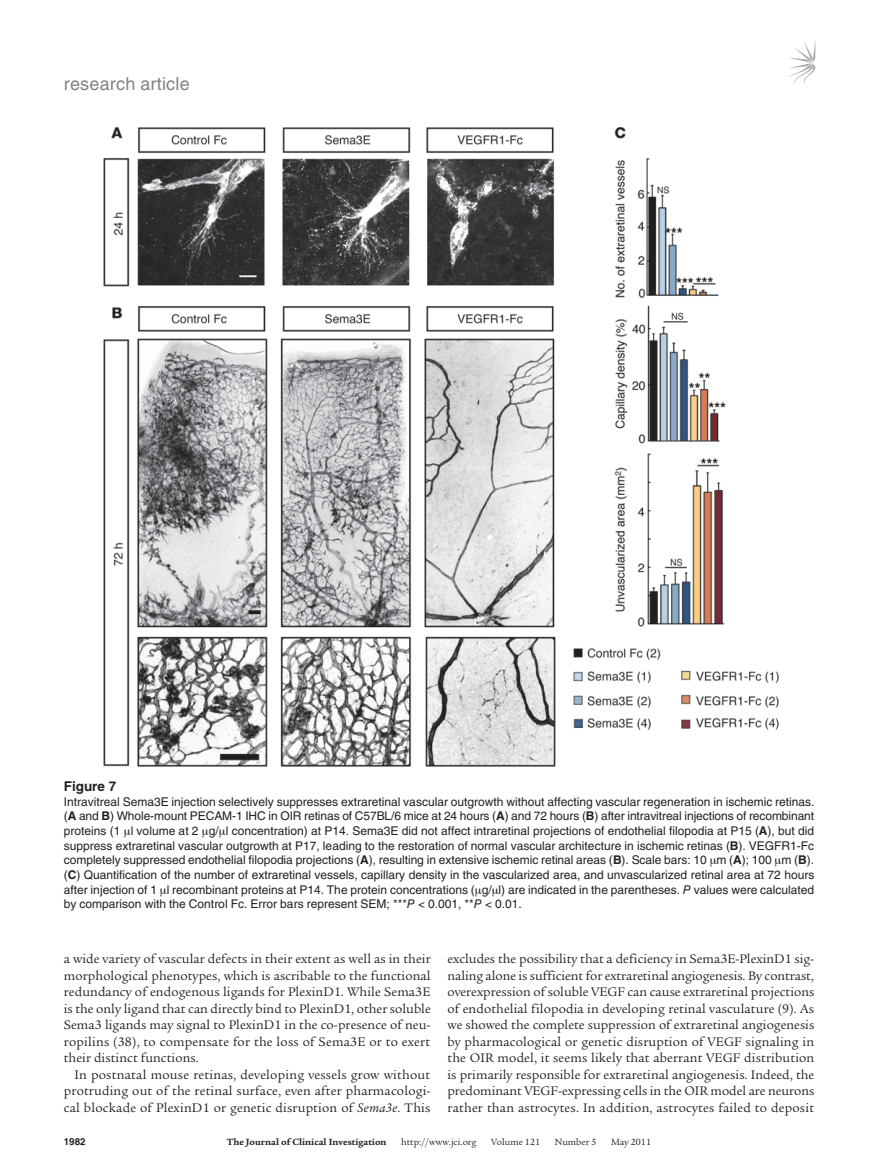
<style>
.page{position:relative;width:878px;height:1175px;background:#fff}
.page>*{position:absolute;margin:0;border:0;box-sizing:border-box;transform-origin:0 0}
.t1{font:18px "Helvetica LT Std";letter-spacing:.01em;color:#808285}
.t2{font:13.5px/16.5px "Legacy Serif Std";letter-spacing:.015em;color:#231f20;text-align:justify}
.t3{font:700 13.5px "Helvetica LT Std";color:#231f20}
.t4{font:12px/14.7px "Helvetica LT Std";color:#231f20;text-align:justify}
.t5{font:9.75px "Legacy Serif Std";color:#231f20}
.t6{font:700 9.75px "Legacy Serif Std";color:#231f20}
.t7{font:700 9.75px "Helvetica LT Std";color:#231f20}
.s1{font-weight:700}
.s2{font-style:italic}
</style>
<div class="page">
<svg style="left:789px;top:42px;width:26px;height:43px"></svg>
<img style="left:103px;top:126px;width:676px;height:641px">
<h1 class="t1" style="left:64px;top:73px;width:127px">research article</h1>
<p class="t3" style="left:64px;top:778px;width:54px">Figure 7</p>
<p class="t4" style="left:64px;top:794px;width:752px">Intravitreal Sema3E injection selectively suppresses extraretinal vascular outgrowth without affecting vascular regeneration in ischemic retinas. (<span class="s1">A</span> and <span class="s1">B</span>) Whole-mount PECAM-1 IHC in OIR retinas of C57BL/6 mice at 24 hours (<span class="s1">A</span>) and 72 hours (<span class="s1">B</span>) after intravitreal injections of recombinant proteins (1 l volume at 2 g/ l concentration) at P14. Sema3E did not affect intraretinal projections of endothelial filopodia at P15 (<span class="s1">A</span>), but did suppress extraretinal vascular outgrowth at P17, leading to the restoration of normal vascular architecture in ischemic retinas (<span class="s1">B</span>). VEGFR1-Fc completely suppressed endothelial filopodia projections (<span class="s1">A</span>), resulting in extensive ischemic retinal areas (<span class="s1">B</span>). Scale bars: 10 m (<span class="s1">A</span>); 100 m (<span class="s1">B</span>). (<span class="s1">C</span>) Quantification of the number of extraretinal vessels, capillary density in the vascularized area, and unvascularized retinal area at 72 hours after injection of 1 l recombinant proteins at P14. The protein concentrations ( g/ l) are indicated in the parentheses. <span class="s2">P</span> values were calculated by comparison with the Control Fc. Error bars represent SEM; ***<span class="s2">P</span> &lt; 0.001, **<span class="s2">P</span> &lt; 0.01.</p>
<p class="t2" style="left:64px;top:950px;width:368px">a wide variety of vascular defects in their extent as well as in their morphological phenotypes, which is ascribable to the functional redundancy of endogenous ligands for PlexinD1. While Sema3E is the only ligand that can directly bind to PlexinD1, other soluble Sema3 ligands may signal to PlexinD1 in the co-presence of neu&shy;ropilins (38), to compensate for the loss of Sema3E or to exert their distinct functions.</p>
<p class="t2" style="left:64px;top:1066px;width:368px;text-indent:11px">In postnatal mouse retinas, developing vessels grow without protruding out of the retinal surface, even after pharmacologi&shy;cal blockade of PlexinD1 or genetic disruption of <span class="s2">Sema3e</span>. This</p>
<p class="t2" style="left:447px;top:950px;width:368px">excludes the possibility that a deficiency in Sema3E-PlexinD1 sig&shy;naling alone is sufficient for extraretinal angiogenesis. By contrast, overexpression of soluble VEGF can cause extraretinal projections of endothelial filopodia in developing retinal vasculature (9). As we showed the complete suppression of extraretinal angiogenesis by pharmacological or genetic disruption of VEGF signaling in the OIR model, it seems likely that aberrant VEGF distribution is primarily responsible for extraretinal angiogenesis. Indeed, the predominant VEGF-expressing cells in the OIR model are neurons rather than astrocytes. In addition, astrocytes failed to deposit</p>
<p class="t7" style="left:64px;top:1135px;width:23px">1982</p>
<p class="t6" style="left:227px;top:1135px;width:161px">The Journal of Clinical Investigation</p>
<p class="t5" style="left:401px;top:1136px;width:77px">http://www.jci.org</p>
<p class="t5" style="left:491px;top:1136px;width:50px">Volume 121</p>
<p class="t5" style="left:555px;top:1136px;width:43px">Number 5</p>
<p class="t5" style="left:611px;top:1136px;width:41px">May 2011</p>
</div>
